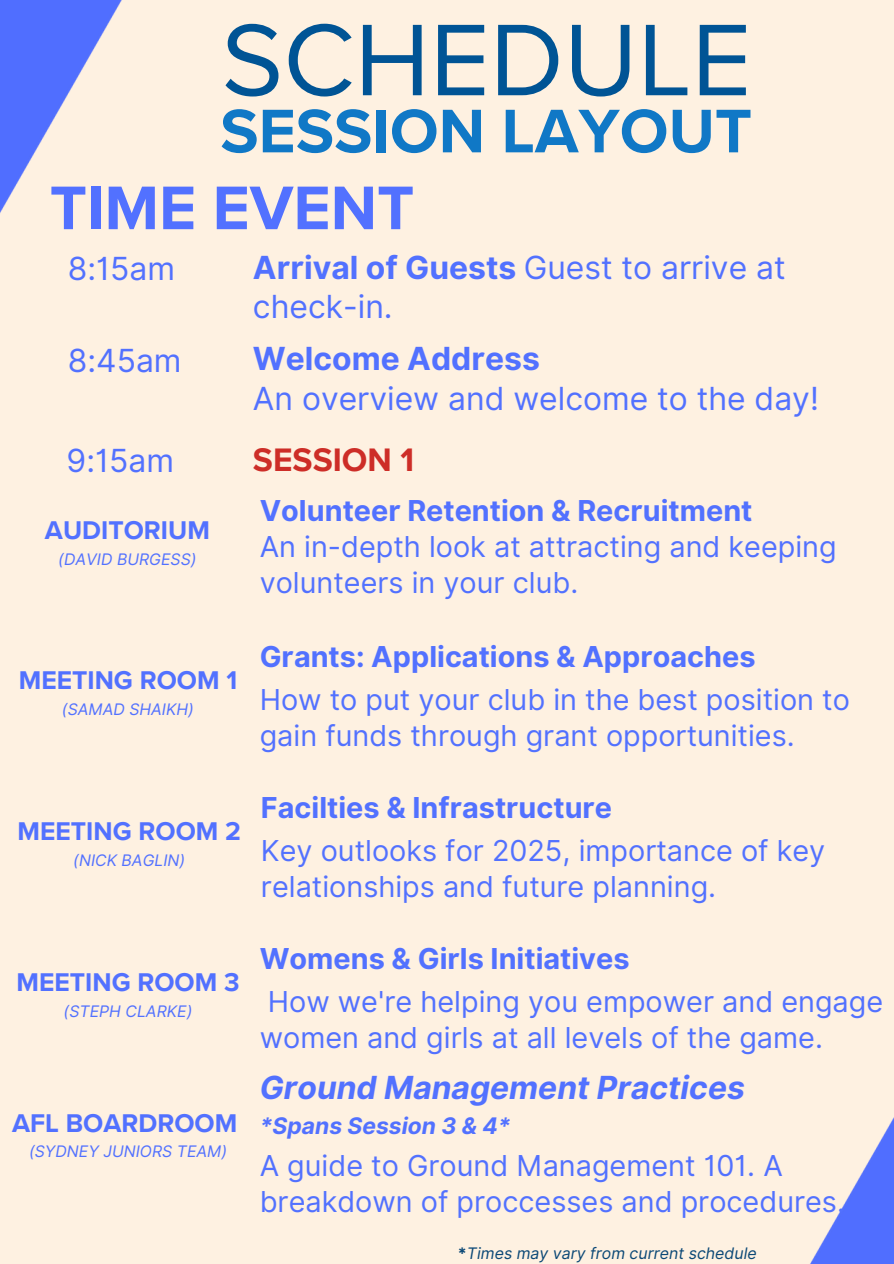
<style>
.page{position:relative;width:894px;height:1264px;background:#fff}
.page>*{position:absolute;margin:0;border:0;box-sizing:border-box;transform-origin:0 0}
.t1{font:105.45px "Proxima Nova";color:#005495}
.t2{font:700 63.75px "Proxima Nova";color:#1078c6}
.t3{font:700 63.75px "Proxima Nova";color:#5271ff}
.t4{font:700 33.45px "Proxima Nova";color:#cd2d27}
.t5{font:31.8px/39.3px "Inter";color:#5271ff}
.t6{font:italic 700 31.8px "Inter";color:#5271ff}
.t7{font:28.8px/36px "Inter";color:#5271ff}
.t8{font:700 26.4px "Proxima Nova";color:#5271ff}
.t9{font:italic 700 22.8px "Inter";color:#5271ff}
.t10{font:italic 15.9px "Inter";color:#5271ff}
.t11{font:italic 15.9px "Inter";color:#0b4876}
.s1{font-weight:700}
.s2{font-weight:700;font-style:normal}
</style>
<div class="page">
<div style="left:0;top:0;width:893px;height:1263px;background:#fef1e1"></div>
<img style="left:0;top:0;width:122px;height:213px">
<img style="left:810px;top:1118px;width:83px;height:145px">
<p class="t1" style="left:221px;top:-2px;width:531px">SCHEDULE</p>
<p class="t2" style="left:220px;top:94px;width:533px">SESSION LAYOUT</p>
<h6 class="t3" style="left:50px;top:170px;width:366px">TIME EVENT</h6>
<h6 class="t5" style="left:68px;top:249px;width:109px">8:15am</h6>
<p class="t5" style="left:68px;top:341px;width:115px">8:45am</p>
<p class="t5" style="left:66px;top:441px;width:109px">9:15am</p>
<h1 class="t8" style="left:45px;top:514px;width:166px">AUDITORIUM</h1>
<p class="t10" style="left:58px;top:549px;width:140px">(DAVID BURGESS)</p>
<h6 class="t5" style="left:253px;top:247px;width:534px"><span class="s1">Arrival of Guests</span> Guest to arrive at check-in.</h6>
<h6 class="t5" style="left:253px;top:338px;width:567px;line-height:40.5px"><span class="s1">Welcome Address<br></span>An overview and welcome to the day!</h6>
<h5 class="t4" style="left:253px;top:440px;width:163px">SESSION 1</h5>
<p class="t7" style="left:259px;top:492px;width:578px"><span class="s1">Volunteer Retention &amp; Recruitment<br></span>An in-depth look at attracting and keeping volunteers in your club.</p>
<h3 class="t8" style="left:19px;top:665px;width:220px">MEETING ROOM 1</h3>
<h4 class="t10" style="left:62px;top:700px;width:133px">(SAMAD SHAIKH)</h4>
<h4 class="t8" style="left:18px;top:816px;width:225px">MEETING ROOM 2</h4>
<h4 class="t10" style="left:73px;top:850px;width:113px">(NICK BAGLIN)</h4>
<h2 class="t8" style="left:16px;top:966px;width:224px">MEETING ROOM 3</h2>
<h2 class="t10" style="left:64px;top:1001px;width:130px">(STEPH CLARKE)</h2>
<h4 class="t8" style="left:12px;top:1107px;width:227px">AFL BOARDROOM</h4>
<h4 class="t10" style="left:29px;top:1142px;width:199px">(SYDNEY JUNIORS TEAM)</h4>
<p class="t7" style="left:259px;top:635px;width:591px;line-height:42.8px"><span class="s1">Grants: Applications &amp; Approaches<br></span>How to put your club in the best position to</p>
<p class="t7" style="left:259px;top:717px;width:536px">gain funds through grant opportunities.</p>
<h6 class="t7" style="left:261px;top:786px;width:565px;line-height:42.8px"><span class="s1">Facilties &amp; Infrastructure<br></span>Key outlooks for 2025, importance of key</h6>
<h6 class="t7" style="left:261px;top:868px;width:456px">relationships and future planning.</h6>
<p class="t7" style="left:259px;top:936px;width:625px;line-height:42.8px"><span class="s1">Womens &amp; Girls Initiatives<br></span>How we're helping you empower and engage</p>
<p class="t7" style="left:259px;top:1019px;width:564px">women and girls at all levels of the game.</p>
<p class="t6" style="left:259px;top:1068px;width:486px">Ground Management Practices</p>
<p class="t9" style="left:259px;top:1112px;width:252px">*Spans Session 3 &amp; 4*</p>
<p class="t7" style="left:259px;top:1147px;width:586px">A guide to Ground Management 101. A breakdown of proccesses and procedures.</p>
<p class="t11" style="left:458px;top:1243px;width:300px"><span class="s2">*</span>Times may vary from current schedule</p>
</div>
